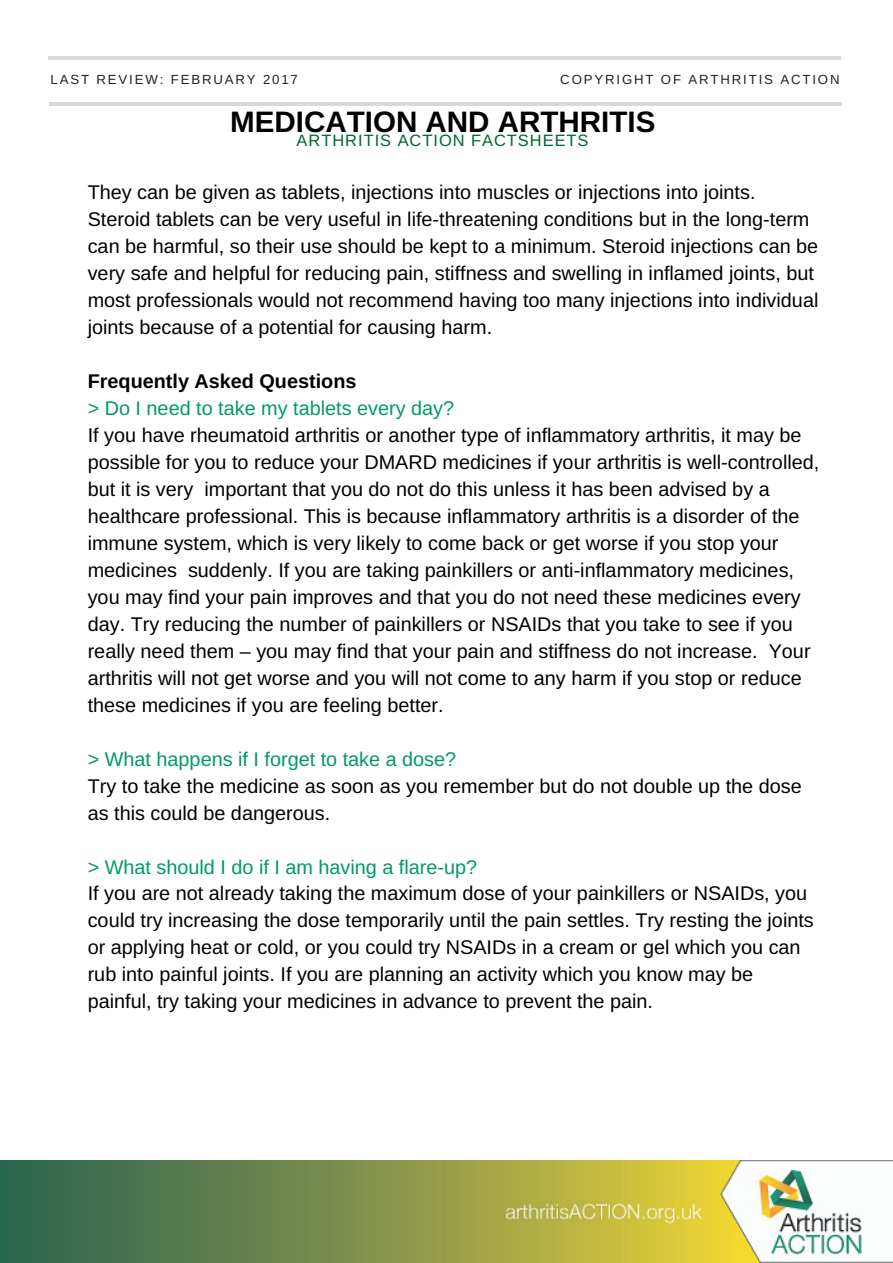
<style>
.page{position:relative;width:893px;height:1263px;background:#fff}
.page>*{position:absolute;margin:0;border:0;box-sizing:border-box;transform-origin:0 0}
.t1{font:700 29.55px "Arimo";color:#000}
.t2{font:19.8px/27px "Arimo";color:#000}
.t3{font:19.8px "Arimo";color:#096}
.t4{font:700 19.8px "Arimo";color:#000}
.t5{font:16.35px "Arimo";letter-spacing:.06em;color:#063}
.t6{font:13.2px "Arimo";letter-spacing:.14em;color:#222}
</style>
<div class="page">
<img style="left:0;top:1160px;width:892px;height:102px">
<hr style="left:48px;top:56px;width:793px;height:4px;background:#d9d9d9">
<hr style="left:50px;top:102px;width:792px;height:4px;background:#d9d9d9">
<p class="t6" style="left:51px;top:72px;width:249px">LAST REVIEW: FEBRUARY 2017</p>
<p class="t6" style="left:560px;top:72px;width:281px">COPYRIGHT OF ARTHRITIS ACTION</p>
<h1 class="t1" style="left:230px;top:105px;width:427px">MEDICATION AND ARTHRITIS</h1>
<p class="t5" style="left:296px;top:131px;width:293px">ARTHRITIS ACTION FACTSHEETS</p>
<p class="t2" style="left:88px;top:179px;width:732px">They can be given as tablets, injections into muscles or injections into joints.<br>Steroid tablets can be very useful in life-threatening conditions but in the long-term can be harmful, so their use should be kept to a minimum. Steroid injections can be very safe and helpful for reducing pain, stiffness and swelling in inflamed joints, but most professionals would not recommend having too many injections into individual joints because of a potential for causing harm.</p>
<p class="t4" style="left:88px;top:370px;width:270px">Frequently Asked Questions</p>
<p class="t3" style="left:88px;top:397px;width:368px">&gt; Do I need to take my tablets every day?</p>
<p class="t2" style="left:88px;top:421px;width:733px">If you have rheumatoid arthritis or another type of inflammatory arthritis, it may be possible for you to reduce your DMARD medicines if your arthritis is well-controlled, but it is very important that you do not do this unless it has been advised by a healthcare professional. This is because inflammatory arthritis is a disorder of the immune system, which is very likely to come back or get worse if you stop your medicines suddenly. If you are taking painkillers or anti-inflammatory medicines, you may find your pain improves and that you do not need these medicines every day. Try reducing the number of painkillers or NSAIDs that you take to see if you really need them – you may find that your pain and stiffness do not increase. Your arthritis will not get worse and you will not come to any harm if you stop or reduce these medicines if you are feeling better.</p>
<p class="t3" style="left:88px;top:748px;width:370px">&gt; What happens if I forget to take a dose?</p>
<p class="t2" style="left:88px;top:772px;width:715px">Try to take the medicine as soon as you remember but do not double up the dose as this could be dangerous.</p>
<p class="t3" style="left:88px;top:855px;width:391px">&gt; What should I do if I am having a flare-up?</p>
<p class="t2" style="left:88px;top:880px;width:727px">If you are not already taking the maximum dose of your painkillers or NSAIDs, you could try increasing the dose temporarily until the pain settles. Try resting the joints or applying heat or cold, or you could try NSAIDs in a cream or gel which you can rub into painful joints. If you are planning an activity which you know may be painful, try taking your medicines in advance to prevent the pain.</p>
</div>
